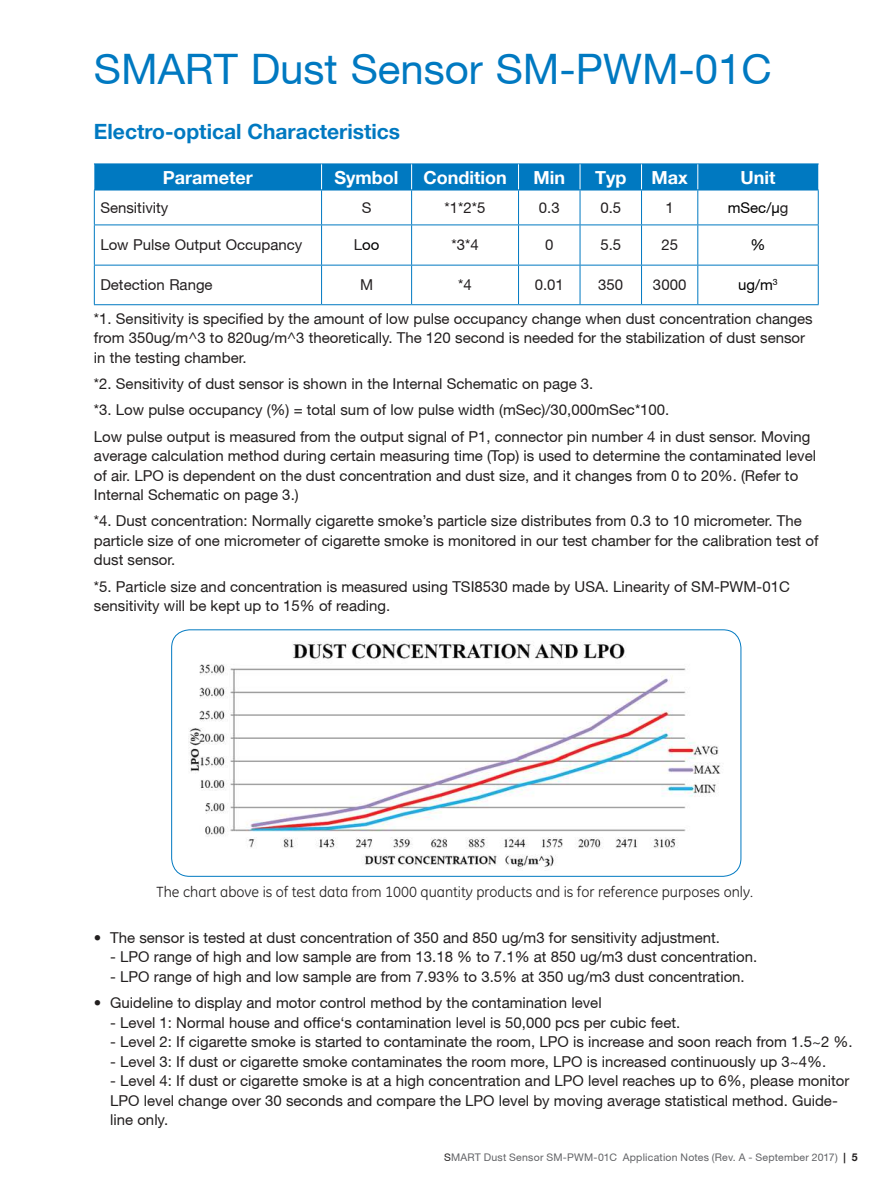
<style>
.page{position:relative;width:891px;height:1188px;background:#fff}
.page>*{position:absolute;margin:0;border:0;box-sizing:border-box;transform-origin:0 0}
.t1{font:42px "Helvetica Neue";color:#0079c1}
.t2{font:700 21px "Helvetica Neue";color:#0079c1}
.t3{font:700 18px "Helvetica Neue";color:#fff}
.t4{font:15px/19.5px "Helvetica Neue";color:#221f1f}
.t5{font:15px "Helvetica Neue";color:#231f20}
.t6{font:15px "GE Inspira";color:#221f1f}
.t7{font:15px "Helvetica Neue";color:#000}
.t8{font:10.5px "Helvetica Neue";letter-spacing:.02em;color:#626366}
.s1{color:#221f1f}
.s2{color:#231f20}
.s3{font-weight:700;color:#221f1f}
</style>
<div class="page">
<hr style="left:698px;top:164px;width:121px;height:1px;background:#0079c1">
<div style="left:94px;top:164px;width:724px;height:26px;background:#0079c1"></div>
<hr style="left:94px;top:190px;width:228px;height:1px;background:#0079c1">
<hr style="left:94px;top:190px;width:1px;height:35px;background:#0079c1">
<hr style="left:322px;top:190px;width:90px;height:1px;background:#0079c1">
<hr style="left:321px;top:190px;width:1px;height:35px;background:#0079c1">
<hr style="left:412px;top:190px;width:107px;height:1px;background:#0079c1">
<hr style="left:411px;top:190px;width:1px;height:35px;background:#0079c1">
<hr style="left:519px;top:190px;width:61px;height:1px;background:#0079c1">
<hr style="left:518px;top:190px;width:1px;height:35px;background:#0079c1">
<hr style="left:580px;top:190px;width:62px;height:1px;background:#0079c1">
<hr style="left:580px;top:190px;width:1px;height:35px;background:#0079c1">
<hr style="left:642px;top:190px;width:56px;height:1px;background:#0079c1">
<hr style="left:641px;top:190px;width:1px;height:35px;background:#0079c1">
<hr style="left:698px;top:190px;width:121px;height:1px;background:#0079c1">
<hr style="left:697px;top:190px;width:1px;height:35px;background:#0079c1">
<hr style="left:818px;top:190px;width:1px;height:35px;background:#0079c1">
<hr style="left:94px;top:225px;width:228px;height:1px;background:#0079c1">
<hr style="left:94px;top:225px;width:1px;height:40px;background:#0079c1">
<hr style="left:322px;top:225px;width:90px;height:1px;background:#0079c1">
<hr style="left:321px;top:225px;width:1px;height:40px;background:#0079c1">
<hr style="left:412px;top:225px;width:107px;height:1px;background:#0079c1">
<hr style="left:411px;top:225px;width:1px;height:40px;background:#0079c1">
<hr style="left:519px;top:225px;width:61px;height:1px;background:#0079c1">
<hr style="left:518px;top:225px;width:1px;height:40px;background:#0079c1">
<hr style="left:580px;top:225px;width:62px;height:1px;background:#0079c1">
<hr style="left:580px;top:225px;width:1px;height:40px;background:#0079c1">
<hr style="left:642px;top:225px;width:56px;height:1px;background:#0079c1">
<hr style="left:641px;top:225px;width:1px;height:40px;background:#0079c1">
<hr style="left:698px;top:225px;width:121px;height:1px;background:#0079c1">
<hr style="left:697px;top:225px;width:1px;height:40px;background:#0079c1">
<hr style="left:818px;top:225px;width:1px;height:40px;background:#0079c1">
<hr style="left:94px;top:265px;width:228px;height:1px;background:#0079c1">
<hr style="left:94px;top:266px;width:1px;height:38px;background:#0079c1">
<hr style="left:322px;top:265px;width:90px;height:1px;background:#0079c1">
<hr style="left:321px;top:266px;width:1px;height:38px;background:#0079c1">
<hr style="left:412px;top:265px;width:107px;height:1px;background:#0079c1">
<hr style="left:411px;top:266px;width:1px;height:38px;background:#0079c1">
<hr style="left:519px;top:265px;width:61px;height:1px;background:#0079c1">
<hr style="left:518px;top:266px;width:1px;height:38px;background:#0079c1">
<hr style="left:580px;top:265px;width:62px;height:1px;background:#0079c1">
<hr style="left:580px;top:266px;width:1px;height:38px;background:#0079c1">
<hr style="left:642px;top:265px;width:56px;height:1px;background:#0079c1">
<hr style="left:641px;top:266px;width:1px;height:38px;background:#0079c1">
<hr style="left:698px;top:265px;width:121px;height:1px;background:#0079c1">
<hr style="left:697px;top:266px;width:1px;height:38px;background:#0079c1">
<hr style="left:818px;top:266px;width:1px;height:38px;background:#0079c1">
<hr style="left:94px;top:304px;width:228px;height:1px;background:#0079c1">
<hr style="left:322px;top:304px;width:90px;height:1px;background:#0079c1">
<hr style="left:412px;top:304px;width:107px;height:1px;background:#0079c1">
<hr style="left:519px;top:304px;width:61px;height:1px;background:#0079c1">
<hr style="left:580px;top:304px;width:62px;height:1px;background:#0079c1">
<hr style="left:642px;top:304px;width:56px;height:1px;background:#0079c1">
<hr style="left:698px;top:304px;width:121px;height:1px;background:#0079c1">
<img style="left:189px;top:641px;width:532px;height:226px">
<div style="left:171px;top:629px;width:570px;height:248px;border:1px solid #0079c1;border-radius:18px"></div>
<h1 class="t1" style="left:94px;top:54px;width:680px">SMART Dust Sensor SM-PWM-01C</h1>
<h2 class="t2" style="left:94px;top:122px;width:308px">Electro-optical Characteristics</h2>
<p class="t3" style="left:163px;top:170px;width:91px">Parameter</p>
<p class="t3" style="left:335px;top:170px;width:65px">Symbol</p>
<p class="t3" style="left:423px;top:170px;width:85px">Condition</p>
<p class="t3" style="left:533px;top:170px;width:33px">Min</p>
<p class="t3" style="left:595px;top:170px;width:33px">Typ</p>
<p class="t3" style="left:652px;top:170px;width:38px">Max</p>
<p class="t3" style="left:741px;top:170px;width:36px">Unit</p>
<p class="t5" style="left:100px;top:202px;width:70px">Sensitivity</p>
<p class="t5" style="left:362px;top:202px;width:11px">S</p>
<p class="t5" style="left:445px;top:202px;width:42px">*1*2*5</p>
<p class="t5" style="left:539px;top:202px;width:22px">0.3</p>
<p class="t5" style="left:600px;top:202px;width:22px">0.5</p>
<p class="t5" style="left:666px;top:202px;width:10px">1</p>
<p class="t7" style="left:728px;top:202px;width:62px">mSec/µ<span class="s1">g</span></p>
<p class="t5" style="left:100px;top:240px;width:204px">Low Pulse Output Occupancy</p>
<p class="t7" style="left:354px;top:240px;width:27px"><span class="s2">L</span>oo</p>
<p class="t5" style="left:451px;top:240px;width:29px">*3*4</p>
<p class="t5" style="left:545px;top:240px;width:10px">0</p>
<p class="t5" style="left:600px;top:240px;width:22px">5.5</p>
<p class="t5" style="left:661px;top:240px;width:18px">25</p>
<p class="t7" style="left:751px;top:240px;width:16px">%</p>
<p class="t5" style="left:100px;top:279px;width:114px">Detection Range</p>
<p class="t5" style="left:360px;top:279px;width:15px">M</p>
<p class="t5" style="left:458px;top:279px;width:15px">*4</p>
<p class="t5" style="left:535px;top:279px;width:31px">0.01</p>
<p class="t5" style="left:598px;top:279px;width:27px">350</p>
<p class="t5" style="left:653px;top:279px;width:35px">3000</p>
<p class="t7" style="left:738px;top:279px;width:41px">ug/m<sup>3</sup></p>
<p class="t4" style="left:94px;top:309px;width:720px">*1. Sensitivity is speci昀椀ed by the amount of low pulse occupancy change when dust concentration changes from 350ug/m^3 to 820ug/m^3 theoretically. The 120 second is needed for the stabilization of dust sensor in the testing chamber.</p>
<p class="t4" style="left:94px;top:372px;width:718px;line-height:26.2px">*2. Sensitivity of dust sensor is shown in the Internal Schematic on page 3.<br>*3. Low pulse occupancy (%) = total sum of low pulse width (mSec)/30,000mSec*100.<br>Low pulse output is measured from the output signal of P1, connector pin number 4 in dust sensor. Moving</p>
<p class="t4" style="left:94px;top:447px;width:724px">average calculation method during certain measuring time (Top) is used to determine the contaminated level of air. LPO is dependent on the dust concentration and dust size, and it changes from 0 to 20%. (Refer to<br>Internal Schematic on page 3.)</p>
<p class="t4" style="left:94px;top:513px;width:726px">*4. Dust concentration: Normally cigarette smoke’s particle size distributes from 0.3 to 10 micrometer. The particle size of one micrometer of cigarette smoke is monitored in our test chamber for the calibration test of dust sensor.</p>
<p class="t4" style="left:94px;top:578px;width:697px">*5. Particle size and concentration is measured using TSI8530 made by USA. Linearity of SM-PWM-01C sensitivity will be kept up to 15% of reading.</p>
<p class="t6" style="left:157px;top:886px;width:598px">The chart above is of test data from 1000 quantity products and is for reference purposes only.</p>
<p class="t4" style="left:94px;top:929px;width:628px">• The sensor is tested at dust concentration of 350 and 850 ug/m3 for sensitivity adjustment.</p>
<p class="t4" style="left:110px;top:949px;width:649px">- LPO range of high and low sample are from 13.18 % to 7.1% at 850 ug/m3 dust concentration.</p>
<p class="t4" style="left:110px;top:968px;width:636px">- LPO range of high and low sample are from 7.93% to 3.5% at 350 ug/m3 dust concentration.</p>
<p class="t4" style="left:94px;top:995px;width:509px">• Guideline to display and motor control method by the contamination level</p>
<p class="t4" style="left:110px;top:1012px;width:572px">- Level 1: Normal house and of昀椀ce‘s contamination level is 50,000 pcs per cubic feet.</p>
<p class="t4" style="left:110px;top:1034px;width:744px">- Level 2: If cigarette smoke is started to contaminate the room, LPO is increase and soon reach from 1.5~2 %.</p>
<p class="t4" style="left:110px;top:1053px;width:718px">- Level 3: If dust or cigarette smoke contaminates the room more, LPO is increased continuously up 3~4%.</p>
<p class="t4" style="left:110px;top:1073px;width:741px">- Level 4: If dust or cigarette smoke is at a high concentration and LPO level reaches up to 6%, please monitor<br>LPO level change over 30 seconds and compare the LPO level by moving average statistical method. Guide&shy;line only.</p>
<p class="t8" style="left:444px;top:1154px;width:415px"><span class="s1">S</span>MART Dust Sensor SM-PWM-01C Application Notes (Rev. A - September 2017) <span class="s3">| 5</span></p>
</div>
